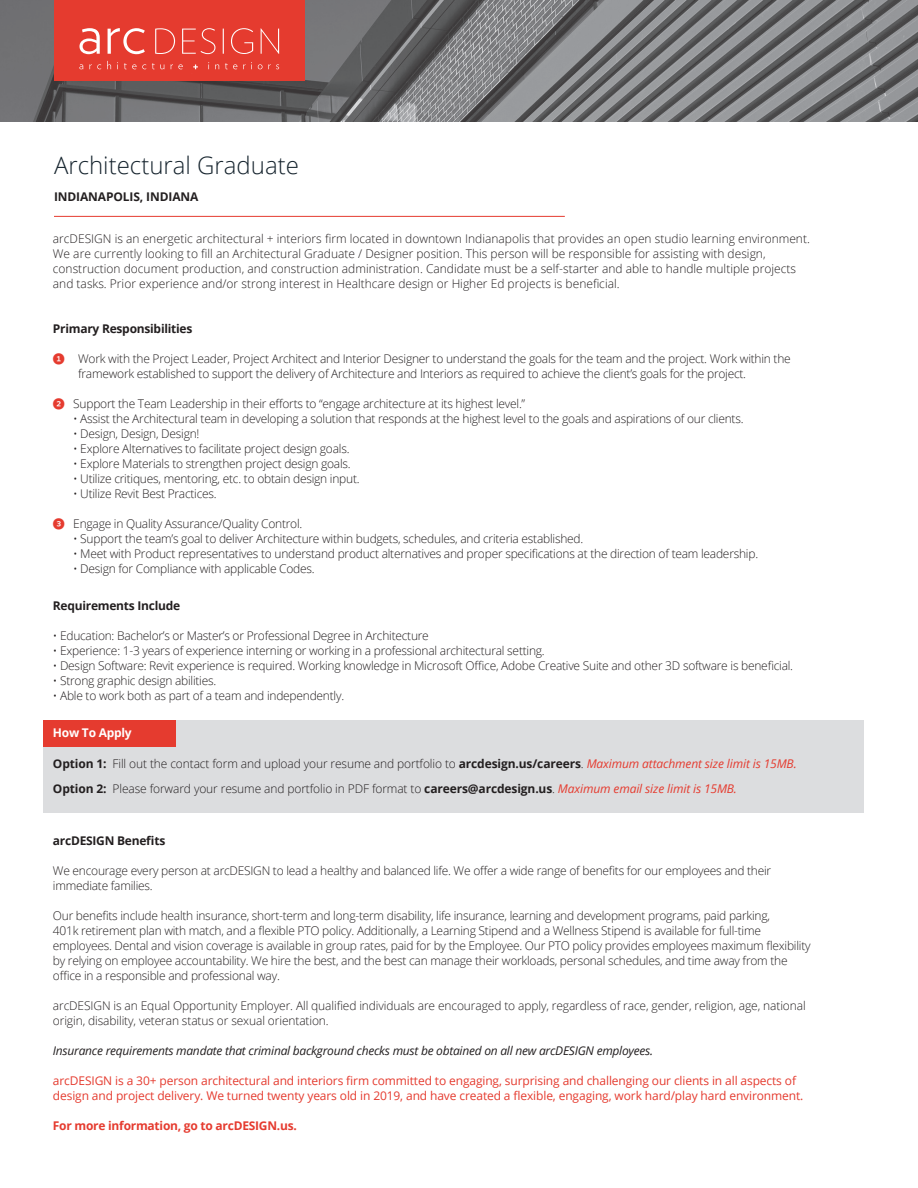
<style>
.page{position:relative;width:918px;height:1188px;background:#fff}
.page>*{position:absolute;margin:0;border:0;box-sizing:border-box;transform-origin:0 0}
.H1___Left{font:300 24px "Open Sans";color:#16242e}
.t1{font:300 12px/15px "Open Sans";letter-spacing:-.02em;color:#231f20}
.t2{font:300 12px/15px "Open Sans";color:#231f20}
.t3{font:12px/15px "Open Sans";letter-spacing:-.01em;color:#e53b2f}
.t4{font:italic 12px "Open Sans";letter-spacing:-.02em;color:#231f20}
.t5{font:700 12px "Open Sans";letter-spacing:-.02em;color:#231f20}
.t6{font:700 12px "Open Sans";letter-spacing:-.02em;color:#e53b2f}
.t7{font:700 12px "Open Sans";letter-spacing:-.02em;color:#fff}
.s1{font-family:"Whitney Index Black Rd Bd";font-weight:400;color:#e53b2f}
.s2{font-weight:700}
.s3{font-weight:400;font-style:italic;color:#e53b2f}
</style>
<div class="page">
<div style="left:43px;top:720px;width:820px;height:92px;background:#dcdddf"></div>
<div style="left:43px;top:720px;width:133px;height:27px;background:#e53b2f"></div>
<img style="left:0;top:0;width:918px;height:122px">
<hr style="left:54px;top:216px;width:511px;height:1px;background:#e53b2f">
<div style="left:54px;top:0;width:251px;height:81px;background:#e53b2f"></div>
<svg style="left:155px;top:28px;width:124px;height:26px"></svg>
<svg style="left:79px;top:28px;width:66px;height:26px"></svg>
<svg style="left:193px;top:65px;width:5px;height:4px"></svg>
<svg style="left:79px;top:64px;width:4px;height:5px"></svg>
<svg style="left:89px;top:64px;width:12px;height:5px"></svg>
<svg style="left:107px;top:61px;width:4px;height:8px"></svg>
<svg style="left:124px;top:63px;width:22px;height:6px"></svg>
<svg style="left:152px;top:63px;width:12px;height:6px"></svg>
<svg style="left:171px;top:64px;width:12px;height:5px"></svg>
<svg style="left:215px;top:64px;width:4px;height:5px"></svg>
<svg style="left:225px;top:63px;width:12px;height:6px"></svg>
<svg style="left:243px;top:62px;width:9px;height:7px"></svg>
<svg style="left:258px;top:64px;width:21px;height:5px"></svg>
<p class="H1___Left" style="left:54px;top:149px;width:247px">Architectural Graduate</p>
<p class="t5" style="left:54px;top:188px;width:146px">INDIANAPOLIS, INDIANA</p>
<p class="t2" style="left:53px;top:231px;width:759px">arcDESIGN is an energetic architectural + interiors firm located in downtown Indianapolis that provides an open studio learning environment.<br>We are currently looking to fill an Architectural Graduate / Designer position. This person will be responsible for assisting with design, construction document production, and construction administration. Candidate must be a self-starter and able to handle multiple projects and tasks. Prior experience and/or strong interest in Healthcare design or Higher Ed projects is beneficial.</p>
<p class="t5" style="left:53px;top:320px;width:141px">Primary Responsibilities</p>
<p class="t1" style="left:78px;top:351px;width:714px;text-indent:-25px"><span class="s1">1</span> Work with the Project Leader, Project Architect and Interior Designer to understand the goals for the team and the project. Work within the framework established to support the delivery of Architecture and Interiors as required to achieve the client’s goals for the project.</p>
<p class="t1" style="left:53px;top:396px;width:474px"><span class="s1">2</span> Support the Team Leadership in their efforts to “engage architecture at its highest level.”</p>
<p class="t1" style="left:73px;top:411px;width:672px">• Assist the Architectural team in developing a solution that responds at the highest level to the goals and aspirations of our clients.</p>
<p class="t1" style="left:73px;top:426px;width:128px">• Design, Design, Design!</p>
<p class="t1" style="left:73px;top:441px;width:278px">• Explore Alternatives to facilitate project design goals.</p>
<p class="t1" style="left:73px;top:456px;width:279px">• Explore Materials to strengthen project design goals.</p>
<p class="t1" style="left:73px;top:471px;width:288px">• Utilize critiques, mentoring, etc. to obtain design input.</p>
<p class="t1" style="left:73px;top:486px;width:145px">• Utilize Revit Best Practices.</p>
<p class="t1" style="left:53px;top:516px;width:251px"><span class="s1">3</span> Engage in Quality Assurance/Quality Control.</p>
<p class="t1" style="left:73px;top:531px;width:512px">• Support the team’s goal to deliver Architecture within budgets, schedules, and criteria established.</p>
<p class="t1" style="left:73px;top:546px;width:687px">• Meet with Product representatives to understand product alternatives and proper specifications at the direction of team leadership.</p>
<p class="t1" style="left:73px;top:561px;width:243px">• Design for Compliance with applicable Codes.</p>
<p class="t5" style="left:53px;top:597px;width:129px">Requirements Include</p>
<p class="t1" style="left:53px;top:628px;width:377px">• Education: Bachelor’s or Master’s or Professional Degree in Architecture</p>
<p class="t1" style="left:53px;top:643px;width:493px">• Experience: 1-3 years of experience interning or working in a professional architectural setting.</p>
<p class="t1" style="left:53px;top:658px;width:742px">• Design Software: Revit experience is required. Working knowledge in Microsoft Office, Adobe Creative Suite and other 3D software is beneficial.</p>
<p class="t1" style="left:53px;top:673px;width:165px">• Strong graphic design abilities.</p>
<p class="t1" style="left:53px;top:688px;width:293px">• Able to work both as part of a team and independently.</p>
<p class="t7" style="left:53px;top:724px;width:80px">How To Apply</p>
<p class="t1" style="left:53px;top:756px;width:745px"><span class="s2">Option 1:</span> Fill out the contact form and upload your resume and portfolio to <span class="s2">arcdesign.us/careers</span>. <span class="s3">Maximum attachment size limit is 15MB.</span></p>
<p class="t1" style="left:53px;top:781px;width:686px"><span class="s2">Option 2:</span> Please forward your resume and portfolio in PDF format to <span class="s2">careers@arcdesign.us</span>. <span class="s3">Maximum email size limit is 15MB.</span></p>
<p class="t5" style="left:53px;top:832px;width:114px">arcDESIGN Benefits</p>
<p class="t1" style="left:53px;top:862px;width:720px">We encourage every person at arcDESIGN to lead a healthy and balanced life. We offer a wide range of benefits for our employees and their immediate families.</p>
<p class="t1" style="left:53px;top:907px;width:719px">Our benefits include health insurance, short-term and long-term disability, life insurance, learning and development programs, paid parking,</p>
<p class="t1" style="left:53px;top:922px;width:759px">401k retirement plan with match, and a flexible PTO policy. Additionally, a Learning Stipend and a Wellness Stipend is available for full-time employees. Dental and vision coverage is available in group rates, paid for by the Employee. Our PTO policy provides employees maximum flexibility by relying on employee accountability. We hire the best, and the best can manage their workloads, personal schedules, and time away from the office in a responsible and professional way.</p>
<p class="t1" style="left:53px;top:997px;width:754px">arcDESIGN is an Equal Opportunity Employer. All qualified individuals are encouraged to apply, regardless of race, gender, religion, age, national origin, disability, veteran status or sexual orientation.</p>
<p class="t4" style="left:53px;top:1042px;width:602px">Insurance requirements mandate that criminal background checks must be obtained on all new arcDESIGN employees.</p>
<p class="t3" style="left:53px;top:1072px;width:752px">arcDESIGN is a 30+ person architectural and interiors firm committed to engaging, surprising and challenging our clients in all aspects of design and project delivery. We turned twenty years old in 2019, and have created a flexible, engaging, work hard/play hard environment.</p>
<p class="t6" style="left:53px;top:1117px;width:245px">For more information, go to arcDESIGN.us.</p>
</div>
